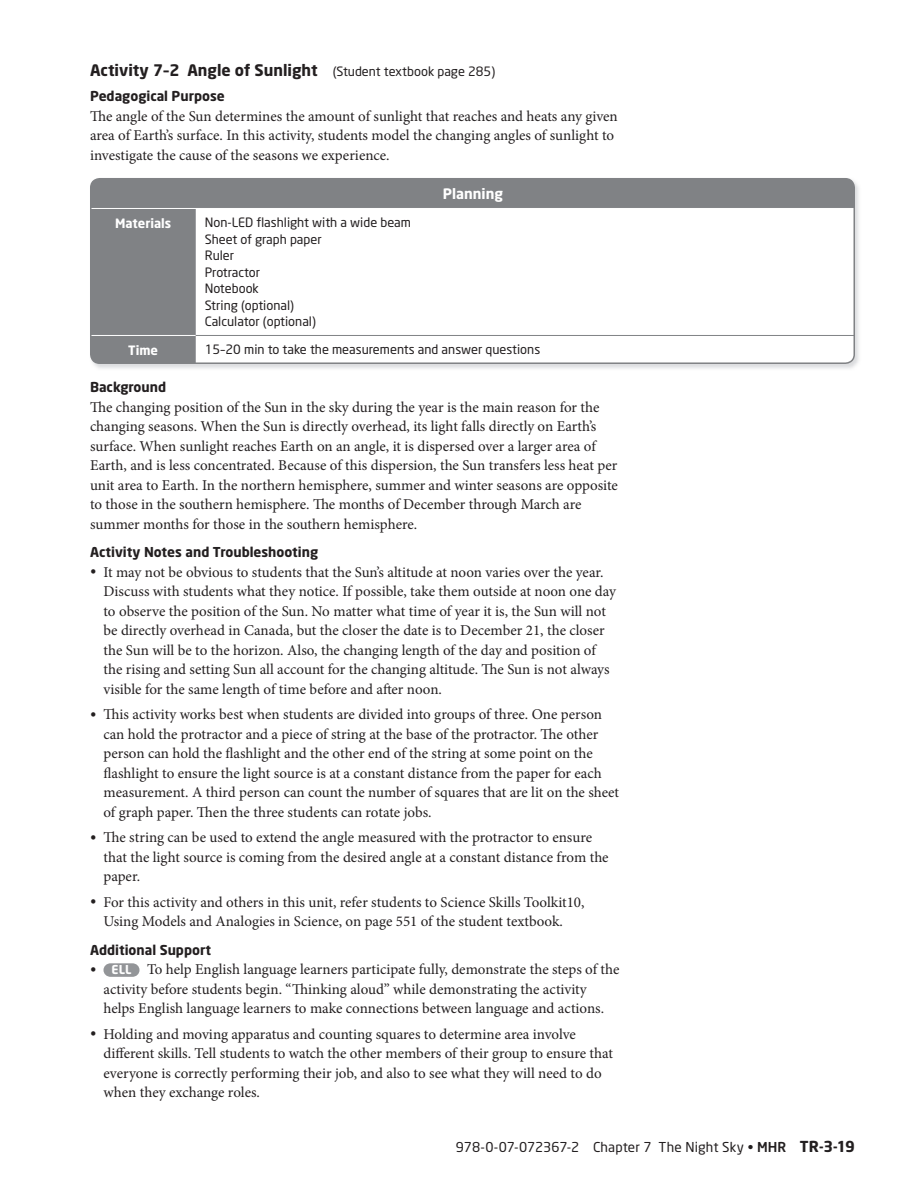
<style>
.page{position:relative;width:918px;height:1188px;background:#fff}
.page>*{position:absolute;margin:0;border:0;box-sizing:border-box;transform-origin:0 0}
.t1{font:700 15.75px "Neo Sans";color:#231f20}
.t2{font:15px/19.5px "Minion Pro";color:#231f20}
.t3{font:700 14.25px "Neo Sans";color:#fff}
.t4{font:700 13.5px "Neo Sans";color:#231f20}
.t5{font:13.5px "Neo Sans";letter-spacing:.005em;color:#231f20}
.t6{font:12.75px/16.5px "Neo Sans";color:#231f20}
.t7{font:700 12.75px "Neo Sans";color:#fff}
.s1{font-weight:400;font-size:12.75px}
.s2{font-size:16.5px}
.s3{font-family:"Neo Sans";font-weight:700;font-size:12.15px;color:#fff}
.s4{font-weight:500}
.s5{font-weight:700;font-size:15px}
</style>
<div class="page">
<svg style="left:91px;top:179px;width:763px;height:184px;fill:#808285"></svg>
<svg style="left:93px;top:208px;width:759px;height:128px"></svg>
<hr style="left:196px;top:335px;width:658px;height:1px;background:#808285">
<div style="left:90px;top:178px;width:765px;height:186px;border:2px solid #808285;border-radius:9px"></div>
<div style="left:104px;top:963px;width:36px;height:14px;background:#939598;border-radius:7px"></div>
<p class="t1" style="left:90px;top:64px;width:407px">Activity 7–2 Angle of Sunlight <span class="s1">(Student textbook page 285)</span></p>
<p class="t4" style="left:90px;top:91px;width:136px">Pedagogical Purpose</p>
<p class="t2" style="left:90px;top:108px;width:529px">The angle of the Sun determines the amount of sunlight that reaches and heats any given area of Earth’s surface. In this activity, students model the changing angles of sunlight to investigate the cause of the seasons we experience.</p>
<p class="t3" style="left:443px;top:188px;width:62px">Planning</p>
<p class="t7" style="left:115px;top:218px;width:58px">Materials</p>
<p class="t6" style="left:205px;top:216px;width:208px">Non-LED flashlight with a wide beam<br>Sheet of graph paper<br>Ruler<br>Protractor<br>Notebook<br>String (optional)<br>Calculator (optional)</p>
<p class="t7" style="left:128px;top:345px;width:31px">Time</p>
<p class="t6" style="left:205px;top:343px;width:337px">15–20 min to take the measurements and answer questions</p>
<p class="t4" style="left:90px;top:382px;width:78px">Background</p>
<p class="t2" style="left:90px;top:399px;width:529px">The changing position of the Sun in the sky during the year is the main reason for the changing seasons. When the Sun is directly overhead, its light falls directly on Earth’s surface. When sunlight reaches Earth on an angle, it is dispersed over a larger area of Earth, and is less concentrated. Because of this dispersion, the Sun transfers less heat per unit area to Earth. In the northern hemisphere, summer and winter seasons are opposite to those in the southern hemisphere. The months of December through March are summer months for those in the southern hemisphere.</p>
<p class="t4" style="left:90px;top:547px;width:230px">Activity Notes and Troubleshooting</p>
<p class="t2" style="left:104px;top:564px;width:514px;text-indent:-14px"><span class="s2">•</span> It may not be obvious to students that the Sun’s altitude at noon varies over the year.<br>Discuss with students what they notice. If possible, take them outside at noon one day to observe the position of the Sun. No matter what time of year it is, the Sun will not be directly overhead in Canada, but the closer the date is to December 21, the closer the Sun will be to the horizon. Also, the changing length of the day and position of the rising and setting Sun all account for the changing altitude. The Sun is not always visible for the same length of time before and after noon.</p>
<p class="t2" style="left:104px;top:706px;width:517px;text-indent:-14px"><span class="s2">•</span> This activity works best when students are divided into groups of three. One person can hold the protractor and a piece of string at the base of the protractor. The other person can hold the flashlight and the other end of the string at some point on the flashlight to ensure the light source is at a constant distance from the paper for each measurement. A third person can count the number of squares that are lit on the sheet of graph paper. Then the three students can rotate jobs.</p>
<p class="t2" style="left:104px;top:829px;width:507px;text-indent:-14px"><span class="s2">•</span> The string can be used to extend the angle measured with the protractor to ensure that the light source is coming from the desired angle at a constant distance from the paper.</p>
<p class="t2" style="left:90px;top:894px;width:496px;text-align:center"><span class="s2">•</span> For this activity and others in this unit, refer students to Science Skills Toolkit10,<br>Using Models and Analogies in Science, on page 551 of the student textbook.</p>
<p class="t4" style="left:90px;top:944px;width:123px">Additional Support</p>
<p class="t2" style="left:104px;top:961px;width:518px;text-indent:-14px"><span class="s2">•</span> <span class="s3">ELL</span> To help English language learners participate fully, demonstrate the steps of the activity before students begin. “Thinking aloud” while demonstrating the activity helps English language learners to make connections between language and actions.</p>
<p class="t2" style="left:104px;top:1026px;width:511px;text-indent:-14px"><span class="s2">•</span> Holding and moving apparatus and counting squares to determine area involve different skills. Tell students to watch the other members of their group to ensure that everyone is correctly performing their job, and also to see what they will need to do when they exchange roles.</p>
<p class="t5" style="left:456px;top:1142px;width:401px">978-0-07-072367-2 Chapter 7 The Night Sky • <span class="s4">MHR</span> <span class="s5">TR-3-19</span></p>
</div>
